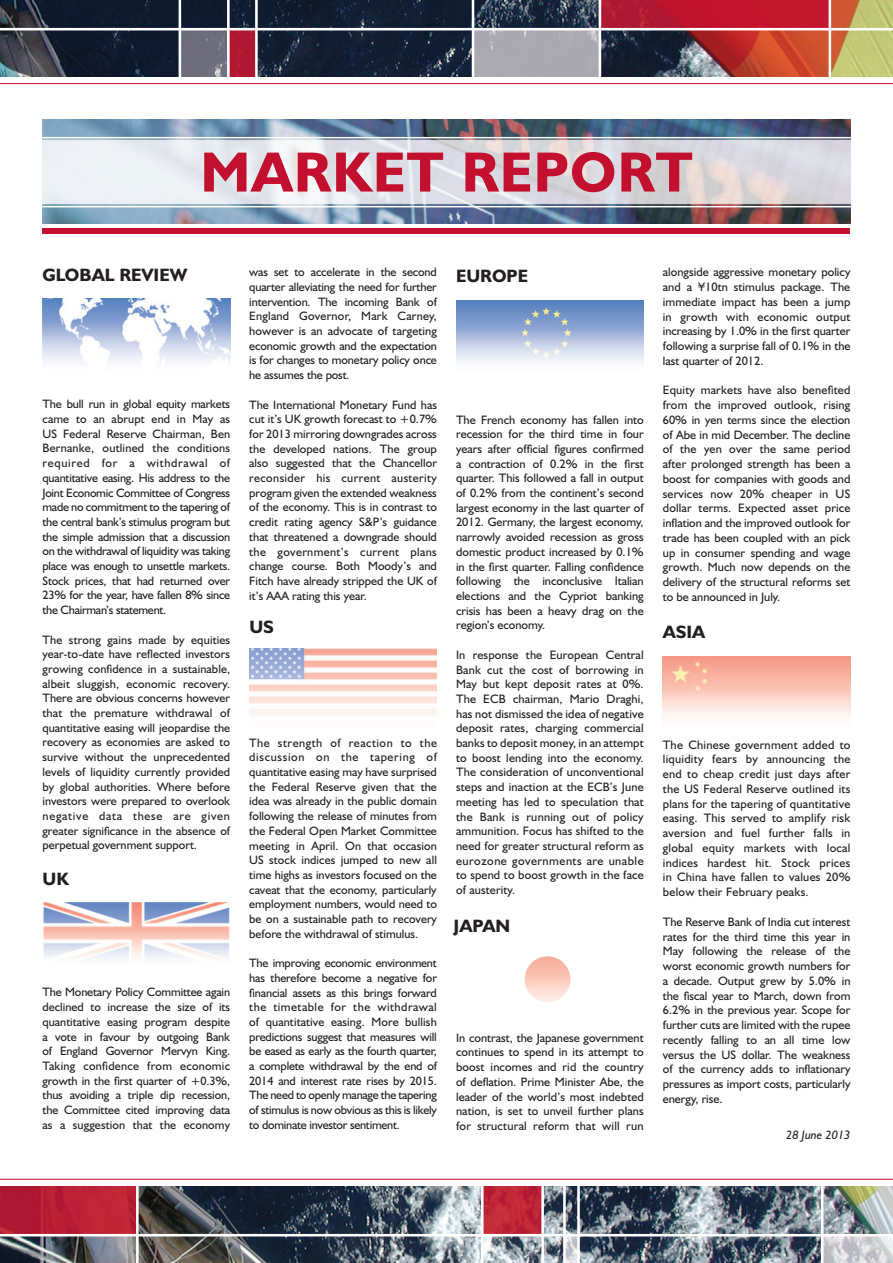
<style>
.page{position:relative;width:893px;height:1263px;background:#fff}
.page>*{position:absolute;margin:0;border:0;box-sizing:border-box;transform-origin:0 0}
.t1{font:700 57px "Humanist 521 BT";letter-spacing:.02em;color:#c3102f}
.t2{font:700 18px "Humanist 521 BT";color:#231f20}
.t3{font:12.3px/14.7px "Humanist 521 BT";color:#231f20;text-align:justify}
.t4{font:italic 12.3px "Humanist 521 BT";letter-spacing:.005em;color:#231f20}
.t5{font:12.15px/14.7px "Humanist 521 BT";color:#231f20;text-align:justify}
</style>
<div class="page">
<img style="left:524px;top:956px;width:47px;height:46px">
<hr style="left:0;top:83px;width:893px;height:1px;background:#c3102f">
<img style="left:0;top:0;width:893px;height:77px">
<img style="left:0;top:1186px;width:893px;height:77px">
<hr style="left:0;top:28px;width:893px;height:2px;background:#fff">
<hr style="left:255px;top:0;width:3px;height:79px;background:#fff">
<hr style="left:227px;top:0;width:3px;height:79px;background:#fff">
<hr style="left:179px;top:0;width:2px;height:79px;background:#fff">
<hr style="left:472px;top:0;width:2px;height:79px;background:#fff">
<hr style="left:599px;top:0;width:2px;height:79px;background:#fff">
<hr style="left:829px;top:0;width:2px;height:79px;background:#fff">
<hr style="left:0;top:1234px;width:893px;height:2px;background:#fff">
<hr style="left:821px;top:1183px;width:2px;height:80px;background:#fff">
<hr style="left:577px;top:1183px;width:3px;height:80px;background:#fff">
<hr style="left:563px;top:1183px;width:3px;height:80px;background:#fff">
<hr style="left:541px;top:1183px;width:3px;height:80px;background:#fff">
<hr style="left:481px;top:1183px;width:2px;height:80px;background:#fff">
<hr style="left:136px;top:1183px;width:3px;height:80px;background:#fff">
<img style="left:43px;top:119px;width:807px;height:105px">
<div style="left:43px;top:228px;width:807px;height:5px;background:#c3102f"></div>
<hr style="left:30px;top:137px;width:836px;height:1px;background:#fff">
<img style="left:249px;top:649px;width:188px;height:66px">
<hr style="left:30px;top:206px;width:836px;height:1px;background:#fff">
<img style="left:456px;top:300px;width:188px;height:63px">
<img style="left:43px;top:299px;width:187px;height:64px">
<img style="left:43px;top:902px;width:187px;height:57px">
<hr style="left:0;top:1179px;width:893px;height:1px;background:#c3102f">
<p class="t1" style="left:200px;top:137px;width:494px">MARKET REPORT</p>
<p class="t5" style="left:249px;top:264px;width:189px">was set to accelerate in the second quarter alleviating the need for further intervention. The incoming Bank of England Governor, Mark Carney, however is an advocate of targeting economic growth and the expectation is for changes to monetary policy once he assumes the post.</p>
<p class="t5" style="left:249px;top:397px;width:189px">The International Monetary Fund has cut it’s UK growth forecast to +0.7% for 2013 mirroring downgrades across the developed nations. The group also suggested that the Chancellor reconsider his current austerity program given the extended weakness of the economy. This is in contrast to credit rating agency S&amp;P’s guidance that threatened a downgrade should the government’s current plans change course. Both Moody’s and Fitch have already stripped the UK of it’s AAA rating this year.</p>
<p class="t2" style="left:43px;top:263px;width:146px">GLOBAL REVIEW</p>
<p class="t2" style="left:456px;top:264px;width:74px">EUROPE</p>
<p class="t5" style="left:43px;top:397px;width:189px">The bull run in global equity markets came to an abrupt end in May as US Federal Reserve Chairman, Ben Bernanke, outlined the conditions required for a withdrawal of quantitative easing. His address to the Joint Economic Committee of Congress made no commitment to the tapering of the central bank’s stimulus program but the simple admission that a discussion on the withdrawal of liquidity was taking place was enough to unsettle markets.<br>Stock prices, that had returned over 23% for the year, have fallen 8% since the Chairman’s statement.</p>
<p class="t5" style="left:43px;top:632px;width:189px">The strong gains made by equities year-to-date have reflected investors growing confidence in a sustainable, albeit sluggish, economic recovery.<br>There are obvious concerns however that the premature withdrawal of quantitative easing will jeopardise the recovery as economies are asked to survive without the unprecedented levels of liquidity currently provided by global authorities. Where before investors were prepared to overlook negative data these are given greater significance in the absence of perpetual government support.</p>
<p class="t3" style="left:456px;top:412px;width:189px">The French economy has fallen into recession for the third time in four years after official figures confirmed a contraction of 0.2% in the first quarter. This followed a fall in output of 0.2% from the continent’s second largest economy in the last quarter of 2012. Germany, the largest economy, narrowly avoided recession as gross domestic product increased by 0.1% in the first quarter. Falling confidence following the inconclusive Italian elections and the Cypriot banking crisis has been a heavy drag on the region’s economy.</p>
<p class="t3" style="left:456px;top:647px;width:189px">In response the European Central Bank cut the cost of borrowing in May but kept deposit rates at 0%.<br>The ECB chairman, Mario Draghi, has not dismissed the idea of negative deposit rates, charging commercial banks to deposit money, in an attempt to boost lending into the economy.<br>The consideration of unconventional steps and inaction at the ECB’s June meeting has led to speculation that the Bank is running out of policy ammunition. Focus has shifted to the need for greater structural reform as eurozone governments are unable to spend to boost growth in the face of austerity.</p>
<p class="t2" style="left:249px;top:615px;width:26px">US</p>
<p class="t5" style="left:249px;top:735px;width:189px">The strength of reaction to the discussion on the tapering of quantitative easing may have surprised the Federal Reserve given that the idea was already in the public domain following the release of minutes from the Federal Open Market Committee meeting in April. On that occasion US stock indices jumped to new all time highs as investors focused on the caveat that the economy, particularly employment numbers, would need to be on a sustainable path to recovery before the withdrawal of stimulus.</p>
<p class="t5" style="left:249px;top:955px;width:189px">The improving economic environment has therefore become a negative for financial assets as this brings forward the timetable for the withdrawal of quantitative easing. More bullish predictions suggest that measures will be eased as early as the fourth quarter, a complete withdrawal by the end of 2014 and interest rate rises by 2015.<br>The need to openly manage the tapering of stimulus is now obvious as this is likely to dominate investor sentiment.</p>
<p class="t2" style="left:43px;top:867px;width:28px">UK</p>
<p class="t2" style="left:454px;top:914px;width:58px">JAPAN</p>
<p class="t5" style="left:43px;top:985px;width:189px">The Monetary Policy Committee again declined to increase the size of its quantitative easing program despite a vote in favour by outgoing Bank of England Governor Mervyn King.<br>Taking confidence from economic growth in the first quarter of +0.3%, thus avoiding a triple dip recession, the Committee cited improving data as a suggestion that the economy</p>
<p class="t3" style="left:456px;top:1030px;width:189px">In contrast, the Japanese government continues to spend in its attempt to boost incomes and rid the country of deflation. Prime Minister Abe, the leader of the world’s most indebted nation, is set to unveil further plans for structural reform that will run</p>
<p class="t3" style="left:663px;top:264px;width:189px">alongside aggressive monetary policy and a ¥10tn stimulus package. The immediate impact has been a jump in growth with economic output increasing by 1.0% in the first quarter following a surprise fall of 0.1% in the last quarter of 2012.</p>
<p class="t3" style="left:663px;top:383px;width:189px">Equity markets have also benefited from the improved outlook, rising 60% in yen terms since the election of Abe in mid December. The decline of the yen over the same period after prolonged strength has been a boost for companies with goods and services now 20% cheaper in US dollar terms. Expected asset price inflation and the improved outlook for trade has been coupled with an pick up in consumer spending and wage growth. Much now depends on the delivery of the structural reforms set to be announced in July.</p>
<p class="t2" style="left:663px;top:621px;width:44px">ASIA</p>
<p class="t3" style="left:663px;top:737px;width:189px">The Chinese government added to liquidity fears by announcing the end to cheap credit just days after the US Federal Reserve outlined its plans for the tapering of quantitative easing. This served to amplify risk aversion and fuel further falls in global equity markets with local indices hardest hit. Stock prices in China have fallen to values 20% below their February peaks.</p>
<p class="t3" style="left:663px;top:914px;width:189px">The Reserve Bank of India cut interest rates for the third time this year in May following the release of the worst economic growth numbers for a decade. Output grew by 5.0% in the fiscal year to March, down from 6.2% in the previous year. Scope for further cuts are limited with the rupee recently falling to an all time low versus the US dollar. The weakness of the currency adds to inflationary pressures as import costs, particularly energy, rise.</p>
<p class="t4" style="left:786px;top:1127px;width:66px">28 June 2013</p>
</div>
